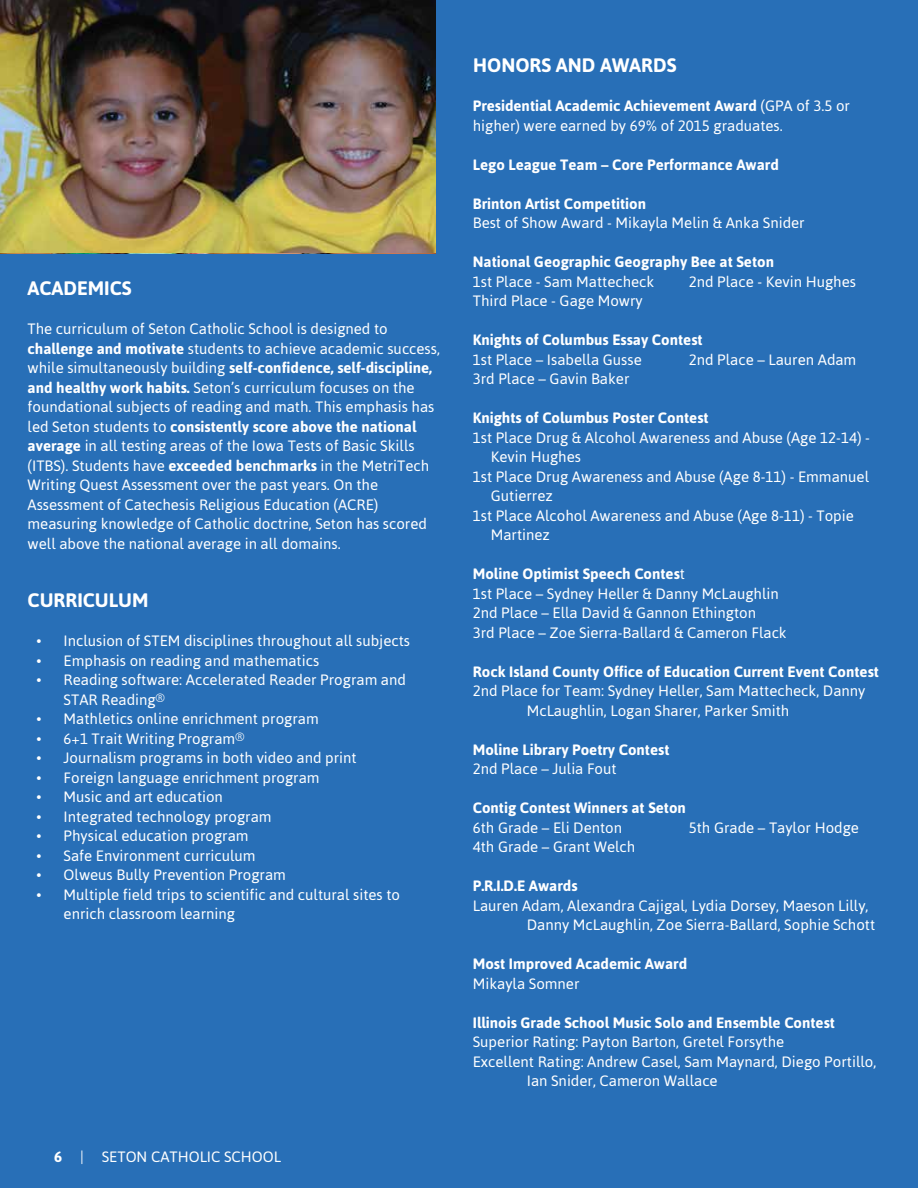
<style>
.page{position:relative;width:918px;height:1188px;background:#fff}
.page>*{position:absolute;margin:0;border:0;box-sizing:border-box;transform-origin:0 0}
.t1{font:700 19.5px "Asap";color:#fff}
.t2{font:15px/19.5px "Asap";color:#fff}
.t3{font:700 15px "Asap";color:#fff}
.s1{font-weight:700}
</style>
<div class="page">
<div style="left:0;top:0;width:918px;height:1170px;background:#286fb7"></div>
<div style="left:0;top:1123px;width:918px;height:65px;background:#286fb7"></div>
<img style="left:0;top:0;width:436px;height:253px">
<h1 class="t1" style="left:28px;top:277px;width:105px">ACADEMICS</h1>
<p class="t2" style="left:28px;top:319px;width:414px">The curriculum of Seton Catholic School is designed to <span class="s1">challenge and motivate</span> students to achieve academic success, while simultaneously building <span class="s1">self-confidence, self-discipline, and healthy work habits.</span> Seton’s curriculum focuses on the foundational subjects of reading and math. This emphasis has led Seton students to <span class="s1">consistently score above the national average</span> in all testing areas of the Iowa Tests of Basic Skills (ITBS). Students have <span class="s1">exceeded benchmarks</span> in the MetriTech Writing Quest Assessment over the past years. On the Assessment of Catechesis Religious Education (ACRE) measuring knowledge of Catholic doctrine, Seton has scored well above the national average in all domains.</p>
<h1 class="t1" style="left:28px;top:589px;width:122px">CURRICULUM</h1>
<p class="t2" style="left:37px;top:631px;width:375px">• Inclusion of STEM disciplines throughout all subjects</p>
<p class="t2" style="left:37px;top:651px;width:284px">• Emphasis on reading and mathematics</p>
<p class="t2" style="left:64px;top:670px;width:344px;text-indent:-27px">• Reading software: Accelerated Reader Program and<br>STAR Reading<sup>®</sup></p>
<p class="t2" style="left:37px;top:709px;width:284px">• Mathletics online enrichment program</p>
<p class="t2" style="left:37px;top:729px;width:209px">• 6+1 Trait Writing Program<sup>®</sup></p>
<p class="t2" style="left:37px;top:748px;width:322px">• Journalism programs in both video and print</p>
<p class="t2" style="left:37px;top:768px;width:285px">• Foreign language enrichment program</p>
<p class="t2" style="left:37px;top:787px;width:188px">• Music and art education</p>
<p class="t2" style="left:37px;top:807px;width:236px">• Integrated technology program</p>
<p class="t2" style="left:37px;top:826px;width:214px">• Physical education program</p>
<p class="t2" style="left:37px;top:846px;width:221px">• Safe Environment curriculum</p>
<p class="t2" style="left:37px;top:865px;width:251px">• Olweus Bully Prevention Program</p>
<p class="t2" style="left:64px;top:885px;width:338px;text-indent:-27px">• Multiple field trips to scientific and cultural sites to enrich classroom learning</p>
<p class="t2" style="left:54px;top:1147px;width:229px"><span class="s1">6</span> | SETON CATHOLIC SCHOOL</p>
<h1 class="t1" style="left:473px;top:54px;width:205px">HONORS AND AWARDS</h1>
<p class="t2" style="left:473px;top:96px;width:379px"><span class="s1">Presidential Academic Achievement Award</span> (GPA of 3.5 or higher) were earned by 69% of 2015 graduates.</p>
<p class="t3" style="left:473px;top:156px;width:308px">Lego League Team – Core Performance Award</p>
<p class="t3" style="left:473px;top:195px;width:175px">Brinton Artist Competition</p>
<p class="t2" style="left:473px;top:213px;width:333px">Best of Show Award - Mikayla Melin &amp; Anka Snider</p>
<p class="t3" style="left:473px;top:253px;width:303px">National Geographic Geography Bee at Seton</p>
<p class="t2" style="left:473px;top:272px;width:183px">1st Place - Sam Mattecheck</p>
<p class="t2" style="left:689px;top:272px;width:169px">2nd Place - Kevin Hughes</p>
<p class="t2" style="left:473px;top:291px;width:172px">Third Place - Gage Mowry</p>
<p class="t3" style="left:473px;top:331px;width:231px">Knights of Columbus Essay Contest</p>
<p class="t2" style="left:473px;top:350px;width:171px">1st Place – Isabella Gusse</p>
<p class="t2" style="left:689px;top:350px;width:169px">2nd Place – Lauren Adam</p>
<p class="t2" style="left:473px;top:369px;width:158px">3rd Place – Gavin Baker</p>
<p class="t3" style="left:473px;top:409px;width:237px">Knights of Columbus Poster Contest</p>
<p class="t2" style="left:473px;top:428px;width:399px">1st Place Drug &amp; Alcohol Awareness and Abuse (Age 12-14) -</p>
<p class="t2" style="left:491px;top:447px;width:92px">Kevin Hughes</p>
<p class="t2" style="left:473px;top:467px;width:398px">1st Place Drug Awareness and Abuse (Age 8-11) - Emmanuel</p>
<p class="t2" style="left:491px;top:486px;width:64px">Gutierrez</p>
<p class="t2" style="left:473px;top:506px;width:383px">1st Place Alcohol Awareness and Abuse (Age 8-11) - Topie</p>
<p class="t2" style="left:491px;top:525px;width:61px">Martinez</p>
<p class="t2" style="left:473px;top:564px;width:315px"><span class="s1">Moline Optimist Speech Contes</span>t<br>1st Place – Sydney Heller &amp; Danny McLaughlin 2nd Place – Ella David &amp; Gannon Ethington<br>3rd Place – Zoe Sierra-Ballard &amp; Cameron Flack</p>
<p class="t3" style="left:473px;top:663px;width:408px">Rock Island County Office of Education Current Event Contest</p>
<p class="t2" style="left:527px;top:681px;width:340px;text-indent:-54px">2nd Place for Team: Sydney Heller, Sam Mattecheck, Danny<br>McLaughlin, Logan Sharer, Parker Smith</p>
<p class="t3" style="left:473px;top:741px;width:198px">Moline Library Poetry Contest</p>
<p class="t2" style="left:473px;top:759px;width:145px">2nd Place – Julia Fout</p>
<p class="t3" style="left:473px;top:799px;width:215px">Contig Contest Winners at Seton</p>
<p class="t2" style="left:473px;top:818px;width:151px">6th Grade – Eli Denton</p>
<p class="t2" style="left:689px;top:818px;width:172px">5th Grade – Taylor Hodge</p>
<p class="t2" style="left:473px;top:837px;width:164px">4th Grade – Grant Welch</p>
<p class="t3" style="left:473px;top:877px;width:106px">P.R.I.D.E Awards</p>
<p class="t2" style="left:527px;top:896px;width:350px;text-indent:-54px">Lauren Adam, Alexandra Cajigal, Lydia Dorsey, Maeson Lilly,<br>Danny McLaughlin, Zoe Sierra-Ballard, Sophie Schott</p>
<p class="t3" style="left:473px;top:955px;width:216px">Most Improved Academic Award</p>
<p class="t2" style="left:473px;top:974px;width:108px">Mikayla Somner</p>
<p class="t3" style="left:473px;top:1014px;width:364px">Illinois Grade School Music Solo and Ensemble Contest</p>
<p class="t2" style="left:473px;top:1032px;width:313px">Superior Rating: Payton Barton, Gretel Forsythe</p>
<p class="t2" style="left:473px;top:1052px;width:405px">Excellent Rating: Andrew Casel, Sam Maynard, Diego Portillo,</p>
<p class="t2" style="left:527px;top:1071px;width:192px">Ian Snider, Cameron Wallace</p>
</div>
